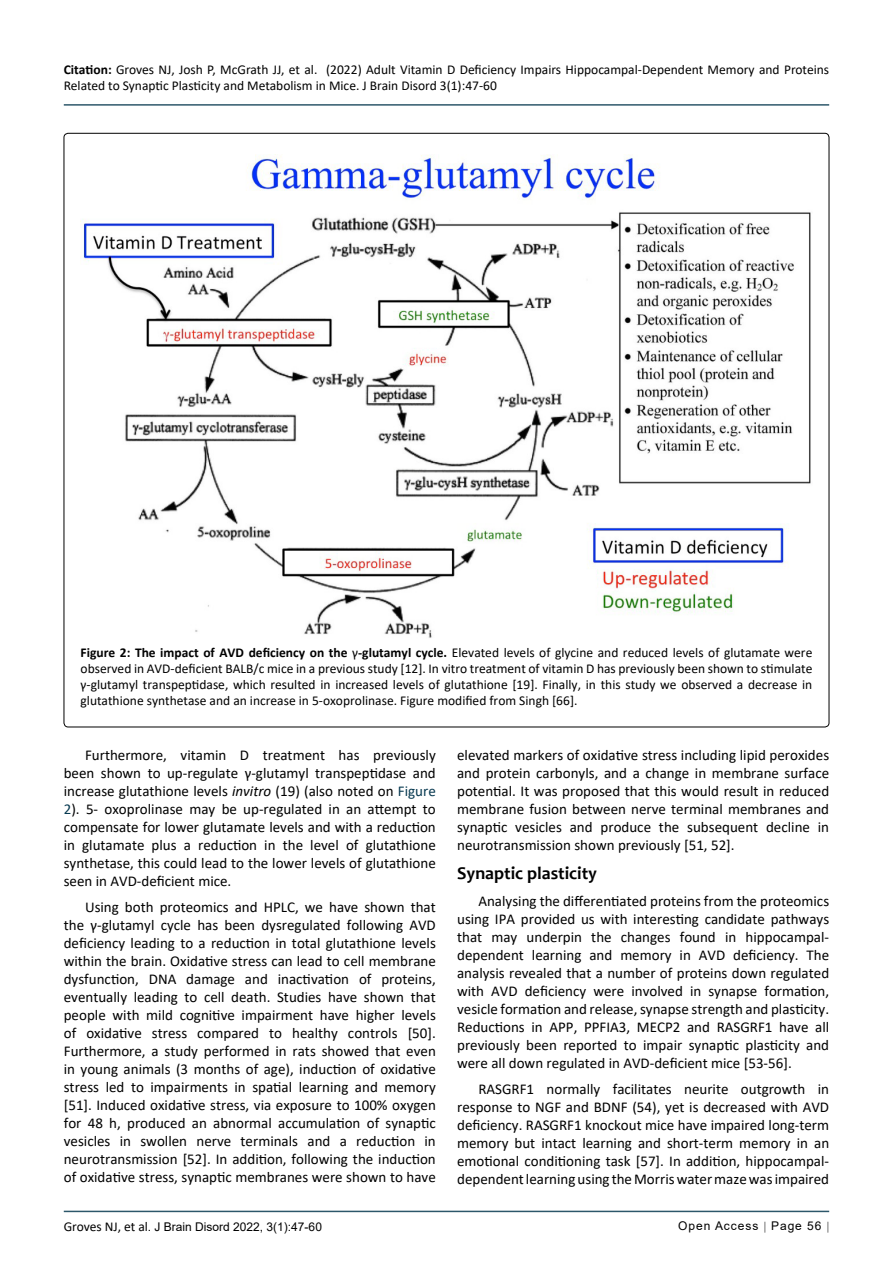
<style>
.page{position:relative;width:893px;height:1263px;background:#fff}
.page>*{position:absolute;margin:0;border:0;box-sizing:border-box;transform-origin:0 0}
.t1{font:700 18px "Candara";color:#000}
.t2{font:15px/18px "Calibri";color:#000;text-align:justify}
.t3{font:13.5px/16.2px "Calibri";color:#000}
.t4{font:12px "Arial";color:#000}
.t5{font:12px "Arial";letter-spacing:.08em;color:#000}
.s1{font-weight:700}
.s2{font-style:italic}
.s3{color:#073950}
.s4{font-family:"Calibri";font-size:13.5px}
</style>
<div class="page">
<hr style="left:64px;top:1211px;width:765px;height:1px;background:#073950">
<hr style="left:64px;top:104px;width:765px;height:2px;background:#073950">
<img style="left:83px;top:155px;width:728px;height:483px">
<p class="t3" style="left:64px;top:61px;width:767px"><span class="s1">Citation:</span> Groves NJ, Josh P, McGrath JJ, et al. (2022) Adult Vitamin D Deficiency Impairs Hippocampal-Dependent Memory and Proteins<br>Related to Synaptic Plasticity and Metabolism in Mice. J Brain Disord 3(1):47-60</p>
<p class="t3" style="left:81px;top:644px;width:733px;text-align:justify"><span class="s1">Figure 2: The impact of AVD deficiency on the</span> γ<span class="s1">-glutamyl cycle.</span> Elevated levels of glycine and reduced levels of glutamate were observed in AVD-deficient BALB/c mice in a previous study [12]. In vitro treatment of vitamin D has previously been shown to stimulate γ-glutamyl transpeptidase, which resulted in increased levels of glutathione [19]. Finally, in this study we observed a decrease in glutathione synthetase and an increase in 5-oxoprolinase. Figure modified from Singh [66].</p>
<p class="t2" style="left:64px;top:745px;width:374px;text-indent:21px">Furthermore, vitamin D treatment has previously been shown to up-regulate γ-glutamyl transpeptidase and increase glutathione levels <span class="s2">invitro</span> (19) (also noted on <span class="s3">Figure 2</span>). 5- oxoprolinase may be up-regulated in an attempt to compensate for lower glutamate levels and with a reduction in glutamate plus a reduction in the level of glutathione synthetase, this could lead to the lower levels of glutathione seen in AVD-deficient mice.</p>
<p class="t2" style="left:64px;top:898px;width:374px;text-indent:21px">Using both proteomics and HPLC, we have shown that the γ-glutamyl cycle has been dysregulated following AVD deficiency leading to a reduction in total glutathione levels within the brain. Oxidative stress can lead to cell membrane dysfunction, DNA damage and inactivation of proteins, eventually leading to cell death. Studies have shown that people with mild cognitive impairment have higher levels of oxidative stress compared to healthy controls [50].<br>Furthermore, a study performed in rats showed that even in young animals (3 months of age), induction of oxidative stress led to impairments in spatial learning and memory [51]. Induced oxidative stress, via exposure to 100% oxygen for 48 h, produced an abnormal accumulation of synaptic vesicles in swollen nerve terminals and a reduction in neurotransmission [52]. In addition, following the induction of oxidative stress, synaptic membranes were shown to have</p>
<p class="t2" style="left:457px;top:745px;width:374px">elevated markers of oxidative stress including lipid peroxides and protein carbonyls, and a change in membrane surface potential. It was proposed that this would result in reduced membrane fusion between nerve terminal membranes and synaptic vesicles and produce the subsequent decline in neurotransmission shown previously [51, 52].</p>
<p class="t1" style="left:457px;top:862px;width:141px">Synaptic plasticity</p>
<p class="t2" style="left:457px;top:891px;width:374px;text-indent:21px">Analysing the differentiated proteins from the proteomics using IPA provided us with interesting candidate pathways that may underpin the changes found in hippocampal&shy;dependent learning and memory in AVD deficiency. The analysis revealed that a number of proteins down regulated with AVD deficiency were involved in synapse formation, vesicle formation and release, synapse strength and plasticity.<br>Reductions in APP, PPFIA3, MECP2 and RASGRF1 have all previously been reported to impair synaptic plasticity and were all down regulated in AVD-deficient mice [53-56].</p>
<p class="t2" style="left:457px;top:1080px;width:374px;text-indent:21px">RASGRF1 normally facilitates neurite outgrowth in response to NGF and BDNF (54), yet is decreased with AVD deficiency. RASGRF1 knockout mice have impaired long-term memory but intact learning and short-term memory in an emotional conditioning task [57]. In addition, hippocampal&shy;dependent learning using the Morris water maze was impaired</p>
<p class="t4" style="left:64px;top:1218px;width:260px"><span class="s4">Groves NJ, et al</span>. J Brain Disord 2022, 3(1):47-60</p>
<p class="t5" style="left:678px;top:1217px;width:145px">Open Access Page 56</p>
</div>
